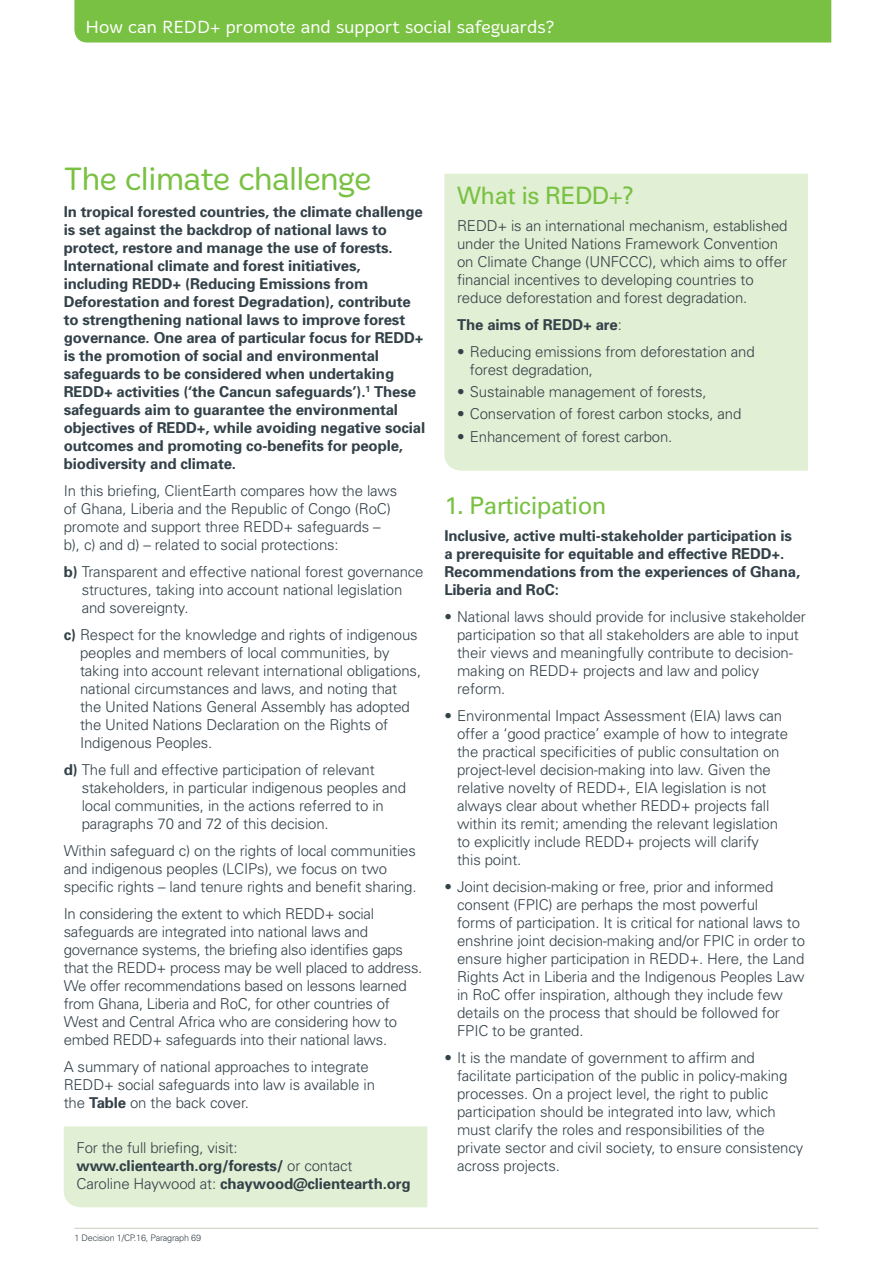
<style>
.page{position:relative;width:893px;height:1263px;background:#fff}
.page>*{position:absolute;margin:0;border:0;box-sizing:border-box;transform-origin:0 0}
._22pt_Subhead_1_GREE{font:300 33px "Merge";letter-spacing:-.02em;color:#79c142}
._16pt_Subhead_2_Gree{font:24px "Univers";letter-spacing:-.02em;color:#79c142}
._12pt_Subhead_4_GREE{font:24px "Univers";letter-spacing:-.02em;color:#79c142}
._10pt_body_copy{font:300 18px "Merge";color:#fff}
._12pt_Subhead_4_GREE-2{font:300 15px/18px "Univers";letter-spacing:-.01em;color:#334149}
._10pt_body_copy-2{font:700 15px/18px "Univers";letter-spacing:-.01em;color:#334149}
._10pt_body_copy-3{font:300 15px/18px "Univers";letter-spacing:-.01em;color:#334149}
._6pt_Footnote_RULE{font:300 9px "Univers";letter-spacing:-.02em;color:#334149}
.s1{font-weight:700}
.s2{font-weight:300}
</style>
<div class="page">
<div style="left:74px;top:0;width:757px;height:43px;background:#79c142"></div>
<hr style="left:74px;top:1228px;width:745px;height:1px;background:#cbcec1">
<div style="left:444px;top:174px;width:364px;height:297px;background:#e1efd4"></div>
<div style="left:64px;top:1126px;width:363px;height:81px;background:#e1efd4"></div>
<p class="_10pt_body_copy" style="left:85px;top:17px;width:470px">How can REDD+ promote and support social safeguards?</p>
<p class="_22pt_Subhead_1_GREE" style="left:64px;top:160px;width:309px">The climate challenge</p>
<p class="_10pt_body_copy-2" style="left:64px;top:202px;width:363px">In tropical forested countries, the climate challenge is set against the backdrop of national laws to protect, restore and manage the use of forests.<br>International climate and forest initiatives, including REDD+ (Reducing Emissions from Deforestation and forest Degradation), contribute to strengthening national laws to improve forest governance. One area of particular focus for REDD+ is the promotion of social and environmental safeguards to be considered when undertaking REDD+ activities (‘the Cancun safeguards’).<sup>1</sup> These safeguards aim to guarantee the environmental objectives of REDD+, while avoiding negative social outcomes and promoting co-benefits for people, biodiversity and climate.</p>
<p class="_12pt_Subhead_4_GREE-2" style="left:64px;top:481px;width:335px">In this briefing, ClientEarth compares how the laws of Ghana, Liberia and the Republic of Congo (RoC) promote and support three REDD+ safeguards – b), c) and d) – related to social protections:</p>
<p class="_12pt_Subhead_4_GREE-2" style="left:82px;top:562px;width:343px;text-indent:-18px"><span class="s1">b)</span> Transparent and effective national forest governance structures, taking into account national legislation and sovereignty.</p>
<p class="_12pt_Subhead_4_GREE-2" style="left:80px;top:625px;width:343px;text-indent:-16px"><span class="s1">c)</span> Respect for the knowledge and rights of indigenous peoples and members of local communities, by taking into account relevant international obligations, national circumstances and laws, and noting that the United Nations General Assembly has adopted the United Nations Declaration on the Rights of Indigenous Peoples.</p>
<p class="_12pt_Subhead_4_GREE-2" style="left:82px;top:760px;width:326px;text-indent:-18px"><span class="s1">d)</span> The full and effective participation of relevant stakeholders, in particular indigenous peoples and local communities, in the actions referred to in paragraphs 70 and 72 of this decision.</p>
<p class="_12pt_Subhead_4_GREE-2" style="left:64px;top:841px;width:354px">Within safeguard c) on the rights of local communities and indigenous peoples (LCIPs), we focus on two specific rights – land tenure rights and benefit sharing.</p>
<p class="_12pt_Subhead_4_GREE-2" style="left:64px;top:904px;width:360px">In considering the extent to which REDD+ social safeguards are integrated into national laws and governance systems, the briefing also identifies gaps that the REDD+ process may be well placed to address.<br>We offer recommendations based on lessons learned from Ghana, Liberia and RoC, for other countries of West and Central Africa who are considering how to embed REDD+ safeguards into their national laws.</p>
<p class="_12pt_Subhead_4_GREE-2" style="left:64px;top:1057px;width:313px">A summary of national approaches to integrate<br>REDD+ social safeguards into law is available in the <span class="s1">Table</span> on the back cover.</p>
<p class="_12pt_Subhead_4_GREE-2" style="left:77px;top:1138px;width:336px">For the full briefing, visit: <span class="s1">www.clientearth.org/forests/</span> or contact<br>Caroline Haywood at: <span class="s1">chaywood@clientearth.org</span></p>
<p class="_6pt_Footnote_RULE" style="left:74px;top:1233px;width:128px">1 Decision 1/CP.16, Paragraph 69</p>
<p class="_12pt_Subhead_4_GREE" style="left:457px;top:180px;width:179px">What is REDD+?</p>
<p class="_10pt_body_copy-3" style="left:457px;top:216px;width:332px">REDD+ is an international mechanism, established under the United Nations Framework Convention on Climate Change (UNFCCC), which aims to offer financial incentives to developing countries to reduce deforestation and forest degradation.</p>
<p class="_10pt_body_copy-2" style="left:457px;top:315px;width:166px">The aims of REDD+ are<span class="s2">:</span></p>
<p class="_12pt_Subhead_4_GREE-2" style="left:470px;top:342px;width:286px;text-indent:-13px">• Reducing emissions from deforestation and forest degradation,</p>
<p class="_12pt_Subhead_4_GREE-2" style="left:457px;top:382px;width:251px">• Sustainable management of forests,</p>
<p class="_12pt_Subhead_4_GREE-2" style="left:457px;top:405px;width:286px">• Conservation of forest carbon stocks, and</p>
<p class="_12pt_Subhead_4_GREE-2" style="left:457px;top:427px;width:217px">• Enhancement of forest carbon.</p>
<p class="_16pt_Subhead_2_Gree" style="left:444px;top:491px;width:164px">1. Participation</p>
<p class="_10pt_body_copy-2" style="left:444px;top:526px;width:357px">Inclusive, active multi-stakeholder participation is a prerequisite for equitable and effective REDD+.<br>Recommendations from the experiences of Ghana, Liberia and RoC:</p>
<p class="_12pt_Subhead_4_GREE-2" style="left:457px;top:607px;width:350px;text-indent:-13px">• National laws should provide for inclusive stakeholder participation so that all stakeholders are able to input their views and meaningfully contribute to decision&shy;making on REDD+ projects and law and policy reform.</p>
<p class="_12pt_Subhead_4_GREE-2" style="left:457px;top:706px;width:332px;text-indent:-13px">• Environmental Impact Assessment (EIA) laws can offer a ‘good practice’ example of how to integrate the practical specificities of public consultation on project-level decision-making into law. Given the relative novelty of REDD+, EIA legislation is not always clear about whether REDD+ projects fall within its remit; amending the relevant legislation to explicitly include REDD+ projects will clarify<br>this point.</p>
<p class="_12pt_Subhead_4_GREE-2" style="left:457px;top:877px;width:350px;text-indent:-13px">• Joint decision-making or free, prior and informed consent (FPIC) are perhaps the most powerful<br>forms of participation. It is critical for national laws to enshrine joint decision-making and/or FPIC in order to ensure higher participation in REDD+. Here, the Land Rights Act in Liberia and the Indigenous Peoples Law in RoC offer inspiration, although they include few details on the process that should be followed for FPIC to be granted.</p>
<p class="_12pt_Subhead_4_GREE-2" style="left:457px;top:1048px;width:348px;text-indent:-13px">• It is the mandate of government to affirm and facilitate participation of the public in policy-making processes. On a project level, the right to public participation should be integrated into law, which must clarify the roles and responsibilities of the private sector and civil society, to ensure consistency across projects.</p>
</div>
